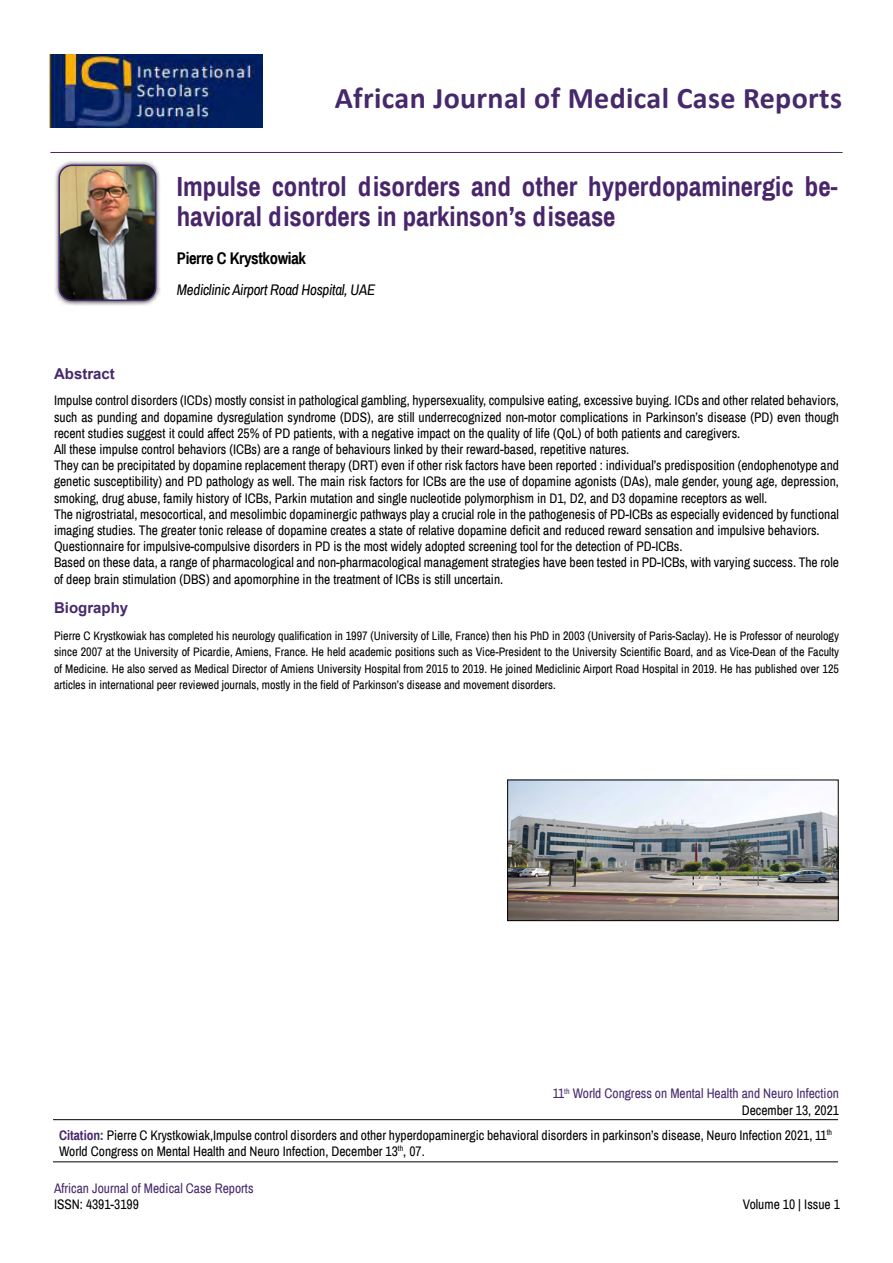
<style>
.page{position:relative;width:893px;height:1263px;background:#fff}
.page>*{position:absolute;margin:0;border:0;box-sizing:border-box;transform-origin:0 0}
.t1{font:700 30px "Calibri";letter-spacing:.01em;color:#46296b}
.t2{font:700 27px/30px "Archivo Narrow";color:#49256b}
.t3{font:700 16.5px "Archivo Narrow";letter-spacing:-.02em;color:#000}
.t4{font:italic 15px "Archivo Narrow";letter-spacing:-.02em;color:#000}
.t5{font:700 15px "Arial";color:#46296b}
.t6{font:13.5px/16.2px "Archivo Narrow";color:#000}
.t7{font:13.5px/16.2px "Archivo Narrow";color:#46296b;text-align:right}
.t8{font:12px/16.5px "Archivo Narrow";color:#000;text-align:justify}
.s1{color:#000}
.s2{font-weight:700;color:#46296b}
.s3{font-weight:700;color:#4d4d4f}
</style>
<div class="page">
<hr style="left:50px;top:152px;width:793px;height:1px;background:#46296b">
<svg style="left:55px;top:161px;width:105px;height:144px"></svg>
<img style="left:59px;top:165px;width:97px;height:135px">
<div style="left:59px;top:165px;width:97px;height:136px;border:2px solid #46296b;border-radius:13px"></div>
<hr style="left:53px;top:1119px;width:785px;height:1px;background:#000">
<hr style="left:53px;top:1161px;width:785px;height:1px;background:#000">
<img style="left:509px;top:782px;width:327px;height:137px">
<div style="left:507px;top:780px;width:331px;height:141px;border:1px solid #000"></div>
<img style="left:50px;top:54px;width:213px;height:74px">
<h1 class="t1" style="left:335px;top:77px;width:509px">African Journal of Medical Case Reports</h1>
<h2 class="t2" style="left:177px;top:171px;width:662px">Impulse control disorders and other hyperdopaminergic be&shy;havioral disorders in parkinson’s disease</h2>
<p class="t3" style="left:177px;top:247px;width:131px">Pierre C Krystkowiak</p>
<p class="t4" style="left:177px;top:279px;width:200px">Mediclinic Airport Road Hospital, UAE</p>
<p class="t5" style="left:54px;top:363px;width:62px">Abstract</p>
<p class="t6" style="left:54px;top:392px;width:786px">Impulse control disorders (ICDs) mostly consist in pathological gambling, hypersexuality, compulsive eating, excessive buying. ICDs and other related behaviors, such as punding and dopamine dysregulation syndrome (DDS), are still underrecognized non-motor complications in Parkinson’s disease (PD) even though recent studies suggest it could affect 25% of PD patients, with a negative impact on the quality of life (QoL) of both patients and caregivers.<br>All these impulse control behaviors (ICBs) are a range of behaviours linked by their reward-based, repetitive natures.<br>They can be precipitated by dopamine replacement therapy (DRT) even if other risk factors have been reported : individual’s predisposition (endophenotype and genetic susceptibility) and PD pathology as well. The main risk factors for ICBs are the use of dopamine agonists (DAs), male gender, young age, depression, smoking, drug abuse, family history of ICBs, Parkin mutation and single nucleotide polymorphism in D1, D2, and D3 dopamine receptors as well.<br>The nigrostriatal, mesocortical, and mesolimbic dopaminergic pathways play a crucial role in the pathogenesis of PD-ICBs as especially evidenced by functional imaging studies. The greater tonic release of dopamine creates a state of relative dopamine deficit and reduced reward sensation and impulsive behaviors.<br>Questionnaire for impulsive-compulsive disorders in PD is the most widely adopted screening tool for the detection of PD-ICBs.<br>Based on these data, a range of pharmacological and non-pharmacological management strategies have been tested in PD-ICBs, with varying success. The role of deep brain stimulation (DBS) and apomorphine in the treatment of ICBs is still uncertain.</p>
<p class="t5" style="left:54px;top:597px;width:76px">Biography</p>
<p class="t8" style="left:54px;top:627px;width:786px">Pierre C Krystkowiak has completed his neurology qualification in 1997 (University of Lille, France) then his PhD in 2003 (University of Paris-Saclay). He is Professor of neurology since 2007 at the University of Picardie, Amiens, France. He held academic positions such as Vice-President to the University Scientific Board, and as Vice-Dean of the Faculty of Medicine. He also served as Medical Director of Amiens University Hospital from 2015 to 2019. He joined Mediclinic Airport Road Hospital in 2019. He has published over 125 articles in international peer reviewed journals, mostly in the field of Parkinson’s disease and movement disorders.</p>
<p class="t7" style="left:553px;top:1085px;width:288px">11<sup>th</sup> World Congress on Mental Health and Neuro Infection<br><span class="s1">December 13, 2021</span></p>
<p class="t6" style="left:59px;top:1126px;width:774px"><span class="s2">Citation</span><span class="s3">:</span> Pierre C Krystkowiak,Impulse control disorders and other hyperdopaminergic behavioral disorders in parkinson’s disease, Neuro Infection 2021, 11<sup>th<br></sup>World Congress on Mental Health and Neuro Infection, December 13<sup>th</sup>, 07.</p>
<p class="t7" style="left:54px;top:1179px;width:201px">African Journal of Medical Case Reports</p>
<p class="t6" style="left:54px;top:1196px;width:86px">ISSN: 4391-3199</p>
<p class="t6" style="left:743px;top:1196px;width:99px">Volume 10 | Issue 1</p>
</div>
